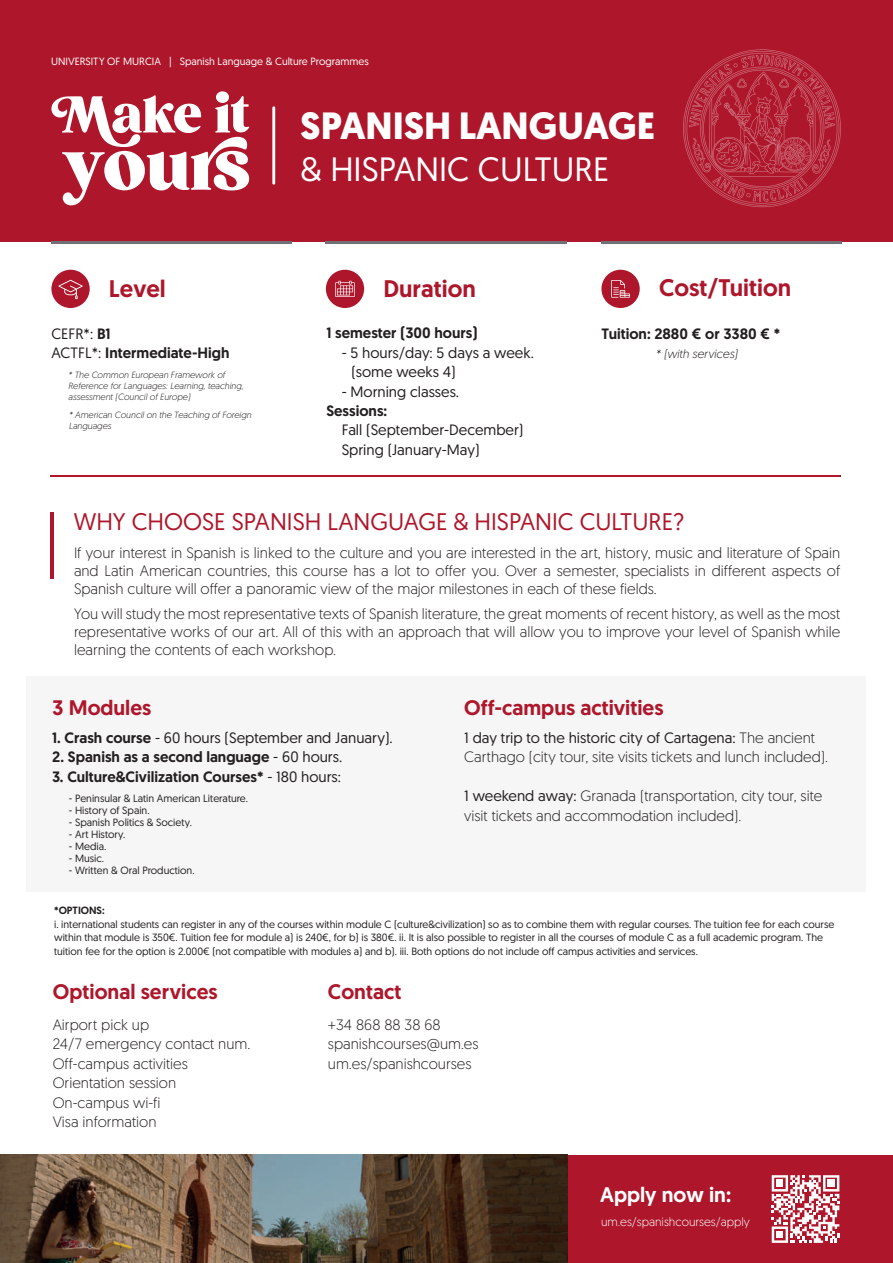
<style>
.page{position:relative;width:893px;height:1263px;background:#fff}
.page>*{position:absolute;margin:0;border:0;box-sizing:border-box;transform-origin:0 0}
.t1{font:700 37.95px "Geomanist";color:#fff}
.t2{font:33.75px "Geomanist";color:#fff}
.t3{font:24px "Geomanist";color:#ae172b}
.t4{font:500 24px "Geomanist";color:#ae172b}
.t5{font:500 21px "Geomanist";color:#ae172b}
.t6{font:500 21px "Geomanist";color:#fff}
.t7{font:300 15px/19.5px "Geomanist";color:#231f20}
.t8{font:500 15px/19.5px "Geomanist";color:#231f20}
.t9{font:15px/19.5px "Geomanist";color:#231f20}
.t10{font:300 12px "Geomanist";color:#fff}
.t11{font:italic 300 12px "Geomanist";color:#231f20}
.t12{font:10.5px/13.5px "Geomanist";color:#231f20}
.t13{font:10.5px "Geomanist";color:#fff}
.t14{font:500 10.5px "Geomanist";color:#231f20}
.t15{font:italic 300 9px/10.8px "Geomanist";color:#231f20}
.s1{font-weight:400}
.s2{font-weight:500}
</style>
<div class="page">
<div style="left:27px;top:676px;width:839px;height:216px;background:#f6f6f6"></div>
<div style="left:0;top:0;width:893px;height:241px;background:#ae172b"></div>
<hr style="left:51px;top:512px;width:3px;height:66px;background:#ae172b">
<hr style="left:51px;top:475px;width:790px;height:2px;background:#ae172b">
<hr style="left:51px;top:241px;width:241px;height:3px;background:#717074">
<hr style="left:326px;top:241px;width:241px;height:3px;background:#717074">
<hr style="left:601px;top:241px;width:241px;height:3px;background:#717074">
<hr style="left:272px;top:106px;width:3px;height:79px;background:#fff">
<svg style="left:51px;top:91px;width:198px;height:114px"></svg>
<svg style="left:683px;top:49px;width:158px;height:158px"></svg>
<div style="left:51px;top:270px;width:39px;height:38px;background:#ae172b;border-radius:50%"></div>
<div style="left:326px;top:270px;width:38px;height:38px;background:#ae172b;border-radius:50%"></div>
<div style="left:601px;top:270px;width:39px;height:38px;background:#ae172b;border-radius:50%"></div>
<svg style="left:611px;top:280px;width:19px;height:18px"></svg>
<svg style="left:335px;top:281px;width:20px;height:16px"></svg>
<svg style="left:58px;top:280px;width:25px;height:19px"></svg>
<div style="left:0;top:1155px;width:893px;height:108px;background:#ae172b"></div>
<img style="left:0;top:1155px;width:568px;height:108px">
<svg style="left:772px;top:1175px;width:67px;height:68px"></svg>
<div style="left:776px;top:1180px;width:7px;height:7px;background:#fff"></div>
<div style="left:828px;top:1180px;width:7px;height:7px;background:#fff"></div>
<div style="left:776px;top:1231px;width:7px;height:7px;background:#fff"></div>
<p class="t13" style="left:51px;top:54px;width:319px">UNIVERSITY OF MURCIA | Spanish Language &amp; Culture Programmes</p>
<h1 class="t1" style="left:301px;top:100px;width:356px">SPANISH LANGUAGE</h1>
<h2 class="t2" style="left:301px;top:147px;width:310px">&amp; HISPANIC CULTURE</h2>
<h3 class="t4" style="left:109px;top:273px;width:58px">Level</h3>
<h3 class="t4" style="left:383px;top:273px;width:94px">Duration</h3>
<h3 class="t4" style="left:659px;top:272px;width:134px">Cost/Tuition</h3>
<p class="t8" style="left:51px;top:323px;width:180px"><span class="s1">CEFR*:</span> B1<br><span class="s1">ACTFL*:</span> Intermediate-High</p>
<p class="t8" style="left:326px;top:323px;width:152px">1 semester (300 hours)</p>
<p class="t9" style="left:351px;top:342px;width:184px;text-indent:-10px">- 5 hours/day: 5 days a week. (some weeks 4)</p>
<p class="t9" style="left:342px;top:381px;width:119px">- Morning classes.</p>
<p class="t8" style="left:326px;top:400px;width:62px">Sessions:</p>
<p class="t9" style="left:342px;top:420px;width:183px">Fall (September-December)<br>Spring (January-May)</p>
<p class="t15" style="left:68px;top:369px;width:177px">* The Common European Framework of<br>Reference for Languages: Learning, teaching, assessment (Council of Europe)</p>
<p class="t15" style="left:69px;top:410px;width:184px">* American Council on the Teaching of Foreign<br>Languages</p>
<p class="t8" style="left:601px;top:324px;width:180px">Tuition: 2880 € or 3380 € *</p>
<p class="t11" style="left:655px;top:346px;width:84px">* (with services)</p>
<h3 class="t3" style="left:74px;top:506px;width:612px">WHY CHOOSE SPANISH LANGUAGE &amp; HISPANIC CULTURE?</h3>
<p class="t7" style="left:74px;top:543px;width:768px;line-height:18px;text-align:justify">If your interest in Spanish is linked to the culture and you are interested in the art, history, music and literature of Spain and Latin American countries, this course has a lot to offer you. Over a semester, specialists in different aspects of Spanish culture will offer a panoramic view of the major milestones in each of these fields.</p>
<p class="t7" style="left:74px;top:604px;width:768px;line-height:18px;text-align:justify">You will study the most representative texts of Spanish literature, the great moments of recent history, as well as the most representative works of our art. All of this with an approach that will allow you to improve your level of Spanish while learning the contents of each workshop.</p>
<h3 class="t5" style="left:52px;top:693px;width:101px">3 Modules</h3>
<h3 class="t5" style="left:464px;top:693px;width:201px">Off-campus activities</h3>
<p class="t9" style="left:52px;top:727px;width:342px"><span class="s2">1. Crash course</span> - 60 hours (September and January).</p>
<p class="t8" style="left:52px;top:747px;width:291px">2. Spanish as a second language <span class="s1">- 60 hours.</span></p>
<p class="t8" style="left:52px;top:767px;width:290px">3. Culture&amp;Civilization Courses* <span class="s1">- 180 hours:</span></p>
<p class="t12" style="left:69px;top:791px;width:181px">- Peninsular &amp; Latin American Literature.</p>
<p class="t12" style="left:69px;top:803px;width:82px">- History of Spain.</p>
<p class="t12" style="left:69px;top:815px;width:125px">- Spanish Politics &amp; Society.</p>
<p class="t12" style="left:69px;top:827px;width:58px">- Art History.</p>
<p class="t12" style="left:69px;top:839px;width:39px">- Media.</p>
<p class="t12" style="left:69px;top:851px;width:37px">- Music.</p>
<p class="t12" style="left:69px;top:863px;width:127px">- Written &amp; Oral Production.</p>
<p class="t7" style="left:464px;top:727px;width:365px"><span class="s1">1 day trip to the historic city of Cartagena:</span> The ancient<br>Carthago (city tour, site visits tickets and lunch included).</p>
<p class="t7" style="left:464px;top:786px;width:360px"><span class="s1">1 weekend away:</span> Granada (transportation, city tour, site visit tickets and accommodation included).</p>
<p class="t14" style="left:54px;top:904px;width:52px">*OPTIONS:</p>
<p class="t12" style="left:54px;top:917px;width:782px">i. international students can register in any of the courses within module C (culture&amp;civilization) so as to combine them with regular courses. The tuition fee for each course within that module is 350€. Tuition fee for module a) is 240€, for b) is 380€. ii. It is also possible to register in all the courses of module C as a full academic program. The tuition fee for the option is 2.000€ (not compatible with modules a) and b). iii. Both options do not include off campus activities and services.</p>
<h3 class="t5" style="left:53px;top:978px;width:166px">Optional services</h3>
<p class="t7" style="left:53px;top:1014px;width:199px">Airport pick up<br>24/7 emergency contact num.<br>Off-campus activities<br>Orientation session<br>On-campus wi-fi<br>Visa information</p>
<h3 class="t5" style="left:328px;top:978px;width:75px">Contact</h3>
<p class="t7" style="left:328px;top:1014px;width:152px">+34 868 88 38 68 spanishcourses@um.es um.es/spanishcourses</p>
<h3 class="t6" style="left:600px;top:1180px;width:132px">Apply now in:</h3>
<p class="t10" style="left:601px;top:1214px;width:150px">um.es/spanishcourses/apply</p>
</div>
